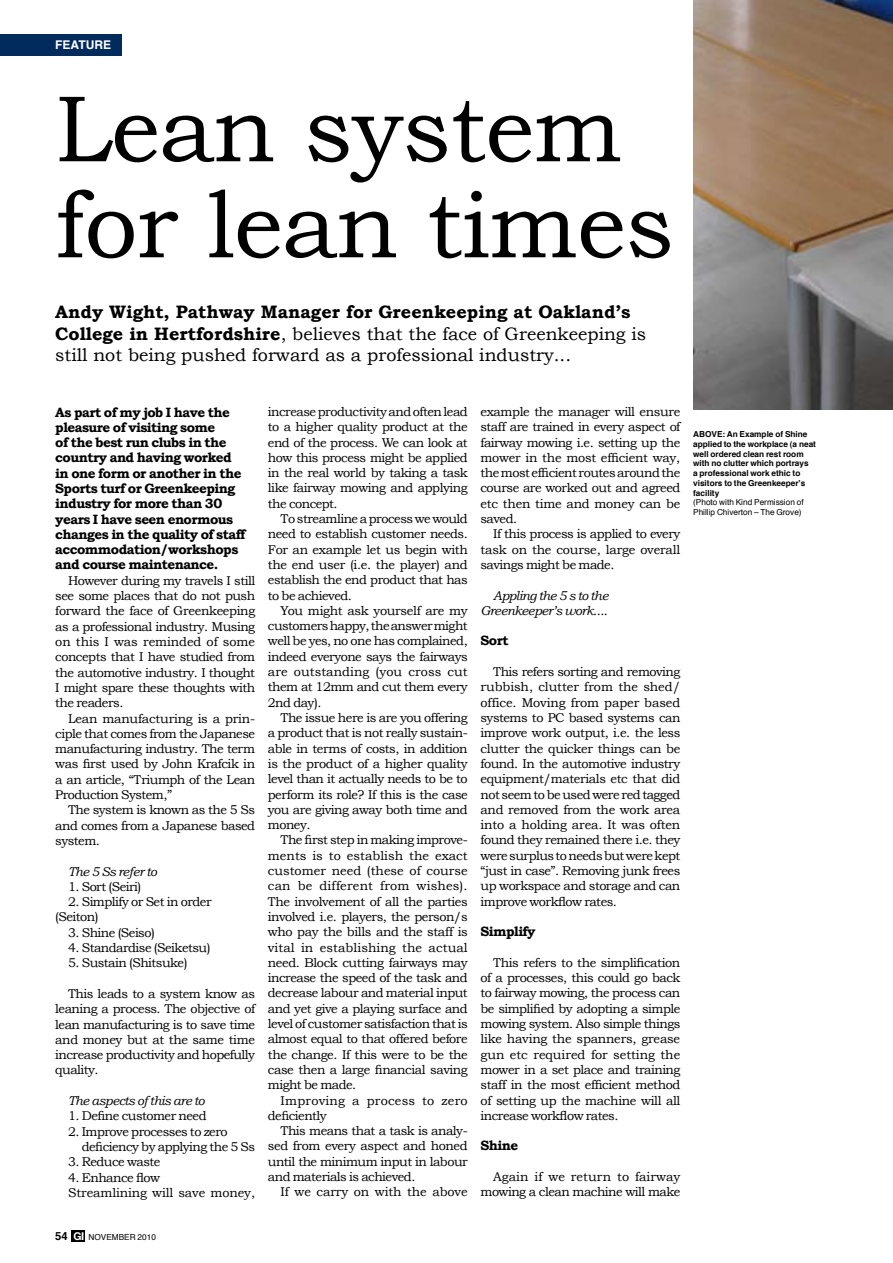
<style>
.page{position:relative;width:893px;height:1263px;background:#fff}
.page>*{position:absolute;margin:0;border:0;box-sizing:border-box;transform-origin:0 0}
.t1{font:94.5px/96px "Bookman Old Style";letter-spacing:-.01em;color:#000}
.t2{font:18px/21.6px "Bookman Old Style";color:#000}
.t3{font:700 13.5px/15.3px "Bookman Old Style";letter-spacing:-.04em;color:#000}
.t4{font:12.75px/15.3px "Bookman Old Style";letter-spacing:-.04em;color:#000;text-align:justify}
.t5{font:italic 12.75px/15.3px "Bookman Old Style";letter-spacing:-.04em;color:#000;text-align:right}
.t6{font:12.75px/15.3px "Bookman Old Style";letter-spacing:-.01em;color:#000}
.t7{font:12.75px/15.3px "Bookman Old Style";letter-spacing:.015em;color:#000}
.t8{font:12.75px "Bookman Old Style";letter-spacing:-.005em;color:#000}
.t9{font:700 12px "Helvetica";color:#fff}
.t10{font:700 8.25px/9.8px "Helvetica";color:#000}
.t11{font:8.25px/9.8px "Helvetica";color:#000}
.s1{font-weight:700}
.s2{font-style:normal}
.s3{font-weight:700;font-size:11.25px}
.s4{font-family:"Helvetica Neue";font-weight:700;font-size:10.8px;color:#fff}
</style>
<div class="page">
<div style="left:71px;top:1230px;width:14px;height:11px;background:#000"></div>
<div style="left:0;top:34px;width:122px;height:21px;background:#002b5c"></div>
<img style="left:693px;top:0;width:200px;height:410px">
<p class="t9" style="left:55px;top:35px;width:56px">Feature</p>
<h1 class="t1" style="left:55px;top:81px;width:620px">Lean system for lean times</h1>
<h2 class="t2" style="left:55px;top:301px;width:592px"><span class="s1">Andy Wight, Pathway Manager for Greenkeeping at Oakland’s<br>College in Hertfordshire</span>, believes that the face of Greenkeeping is still not being pushed forward as a professional industry...</h2>
<p class="t3" style="left:55px;top:404px;width:192px">As part of my job I have the pleasure of visiting some<br>of the best run clubs in the country and having worked in one form or another in the<br>Sports turf or Greenkeeping industry for more than 30 years I have seen enormous changes in the quality of staff accommodation/workshops and course maintenance.</p>
<p class="t4" style="left:55px;top:573px;width:201px;text-indent:13px">However during my travels I still see some places that do not push forward the face of Greenkeeping as a professional industry. Musing on this I was reminded of some concepts that I have studied from the automotive industry. I thought I might spare these thoughts with the readers.</p>
<p class="t4" style="left:55px;top:710px;width:201px;text-indent:13px">Lean manufacturing is a prin&shy;ciple that comes from the Japanese manufacturing industry. The term was first used by John Krafcik in a an article, “Triumph of the Lean Production System,”</p>
<p class="t4" style="left:55px;top:802px;width:201px;text-indent:13px">The system is known as the 5 Ss and comes from a Japanese based system.</p>
<p class="t5" style="left:68px;top:863px;width:90px">The 5 Ss refer to</p>
<p class="t4" style="left:68px;top:879px;width:75px">1. Sort (Seiri)</p>
<p class="t4" style="left:55px;top:894px;width:158px;text-indent:13px">2. Simplify or Set in order (Seiton)</p>
<p class="t4" style="left:68px;top:925px;width:88px">3. Shine (Seiso)</p>
<p class="t4" style="left:68px;top:940px;width:144px">4. Standardise (Seiketsu)</p>
<p class="t4" style="left:68px;top:955px;width:121px">5. Sustain (Shitsuke)</p>
<p class="t4" style="left:55px;top:986px;width:201px;text-indent:13px">This leads to a system know as leaning a process. The objective of lean manufacturing is to save time and money but at the same time increase productivity and hopefully quality.</p>
<p class="t5" style="left:68px;top:1093px;width:138px">The aspects of this are to</p>
<p class="t4" style="left:68px;top:1108px;width:140px">1. Define customer need</p>
<p class="t4" style="left:82px;top:1124px;width:175px;text-indent:-14px">2. Improve processes to zero deficiency by applying the 5 Ss</p>
<p class="t4" style="left:68px;top:1154px;width:94px">3. Reduce waste</p>
<p class="t6" style="left:68px;top:1169px;width:189px">4. Enhance flow<br>Streamlining will save money,</p>
<p class="t4" style="left:268px;top:404px;width:201px">increase productivity and often lead to a higher quality product at the end of the process. We can look at how this process might be applied in the real world by taking a task like fairway mowing and applying the concept.</p>
<p class="t4" style="left:268px;top:511px;width:201px;text-indent:13px">To streamline a process we would need to establish customer needs.<br>For an example let us begin with the end user (i.e. the player) and establish the end product that has to be achieved.</p>
<p class="t4" style="left:268px;top:603px;width:201px;text-indent:13px">You might ask yourself are my customers happy, the answer might well be yes, no one has complained, indeed everyone says the fairways are outstanding (you cross cut them at 12mm and cut them every 2nd day).</p>
<p class="t4" style="left:268px;top:710px;width:201px;text-indent:13px">The issue here is are you offering a product that is not really sustain&shy;able in terms of costs, in addition is the product of a higher quality level than it actually needs to be to perform its role? If this is the case you are giving away both time and money.</p>
<p class="t4" style="left:268px;top:832px;width:201px;text-indent:13px">The first step in making improve&shy;ments is to establish the exact customer need (these of course can be different from wishes).<br>The involvement of all the parties involved i.e. players, the person/s who pay the bills and the staff is vital in establishing the actual need. Block cutting fairways may increase the speed of the task and decrease labour and material input and yet give a playing surface and level of customer satisfaction that is almost equal to that offered before the change. If this were to be the case then a large financial saving might be made.</p>
<p class="t7" style="left:268px;top:1092px;width:201px;text-indent:13px">Improving a process to zero deficiently</p>
<p class="t4" style="left:268px;top:1123px;width:201px;text-indent:13px">This means that a task is analy&shy;sed from every aspect and honed until the minimum input in labour and materials is achieved.</p>
<p class="t8" style="left:281px;top:1185px;width:189px">If we carry on with the above</p>
<p class="t4" style="left:480px;top:404px;width:201px">example the manager will ensure staff are trained in every aspect of fairway mowing i.e. setting up the mower in the most efficient way, the most efficient routes around the course are worked out and agreed etc then time and money can be saved.</p>
<p class="t4" style="left:480px;top:526px;width:201px;text-indent:13px">If this process is applied to every task on the course, large overall savings might be made.</p>
<p class="t5" style="left:480px;top:588px;width:130px">Appling the 5 s to the<br>Greenkeeper’s work<span class="s2">....</span></p>
<p class="t3" style="left:480px;top:633px;width:30px">Sort</p>
<p class="t4" style="left:480px;top:664px;width:201px;text-indent:13px">This refers sorting and removing rubbish, clutter from the shed/ office. Moving from paper based systems to PC based systems can improve work output, i.e. the less clutter the quicker things can be found. In the automotive industry equipment/materials etc that did not seem to be used were red tagged and removed from the work area into a holding area. It was often found they remained there i.e. they were surplus to needs but were kept “just in case”. Removing junk frees up workspace and storage and can improve workflow rates.</p>
<p class="t3" style="left:480px;top:924px;width:57px">Simplify</p>
<p class="t4" style="left:480px;top:955px;width:201px;text-indent:13px">This refers to the simplification of a processes, this could go back to fairway mowing, the process can be simplified by adopting a simple mowing system. Also simple things like having the spanners, grease gun etc required for setting the mower in a set place and training staff in the most efficient method of setting up the machine will all increase workflow rates.</p>
<p class="t3" style="left:480px;top:1138px;width:39px">Shine</p>
<p class="t4" style="left:480px;top:1169px;width:201px;text-align:right">Again if we return to fairway mowing a clean machine will make</p>
<p class="t10" style="left:693px;top:429px;width:124px">ABOVE: An Example of Shine applied to the workplace (a neat well ordered clean rest room with no clutter which portrays<br>a professional work ethic to visitors to the Greenkeeper’s facility</p>
<p class="t11" style="left:693px;top:498px;width:112px">(Photo with Kind Permission of<br>Phillip Chiverton – The Grove)</p>
<p class="t11" style="left:55px;top:1232px;width:102px"><span class="s3">54</span> <span class="s4">GI</span> NOVEMBER 2010</p>
</div>
